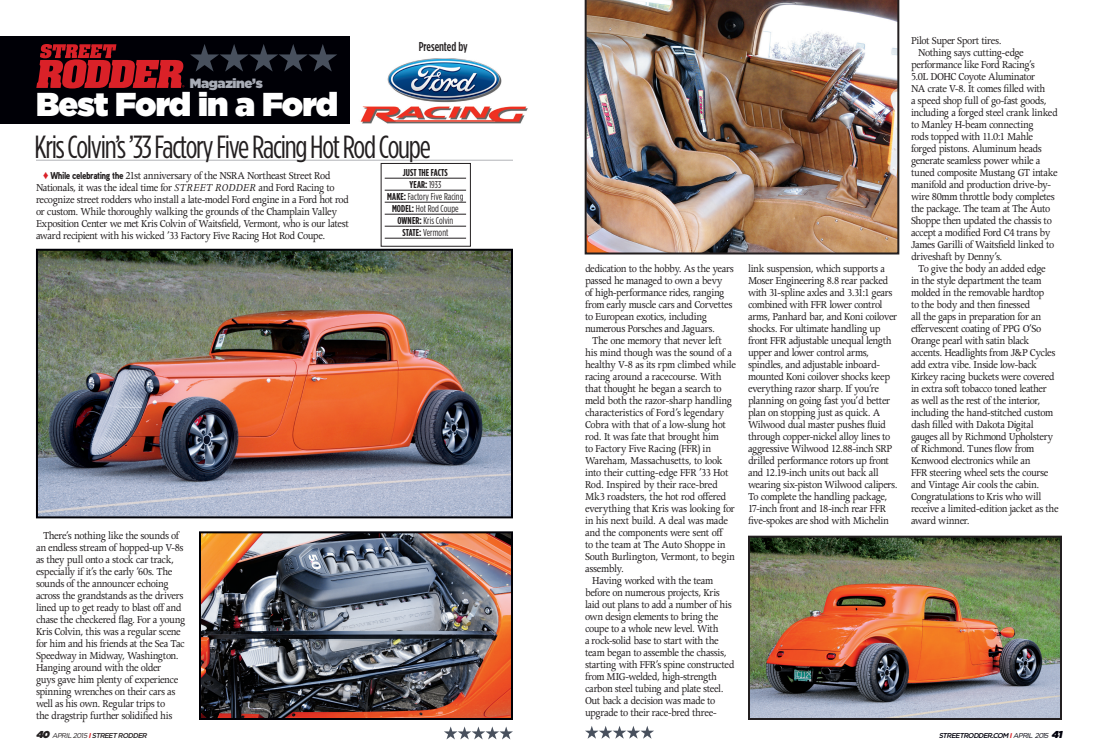
<style>
.page{position:relative;width:1098px;height:756px;background:#fff}
.page>*{position:absolute;margin:0;border:0;box-sizing:border-box;transform-origin:0 0}
.FEAT_HEAD1{font:900 33.1px "Gotham";letter-spacing:-.03em;color:#fff}
.FEAT_HEAD1-2{font:32px "Gotham Condensed";letter-spacing:-.04em;color:#231f20}
.t1{font:900 13.4px "Gotham";letter-spacing:-.025em;color:#a8acb6}
.FEAT_BYLINE{font:500 12.9px "Gotham Condensed";color:#231f20}
.FEAT_BODY{font:12px/12px "Apollo MT Std";letter-spacing:-.04em;color:#231f20;scale:.9 1}
.SPECS_BODY{font:10px "Gotham Condensed";letter-spacing:.005em;color:#231f20}
.SPECS_BODY-2{font:700 10px "Gotham Condensed";letter-spacing:.01em;color:#231f20}
.FOLIO{font:italic 500 7px "Gotham";color:#00000c}
.FOLIO-2{font:italic 500 7px "Gotham";color:#231f20}
.s1{color:#da2128}
.s2{font-family:"Aaux Pro";font-weight:900;font-size:10px}
.s3{font-style:italic}
.s4{font-weight:400}
.s5{font-weight:700}
.s6{font-weight:900;font-size:10px}
.s7{font-weight:700;color:#da2128}
</style>
<div class="page">
<img style="left:39px;top:252px;width:471px;height:263px">
<div style="left:36px;top:249px;width:477px;height:269px;border:2px solid #000006"></div>
<img style="left:585px;top:0;width:314px;height:254px">
<img style="left:202px;top:534px;width:308px;height:183px">
<div style="left:199px;top:531px;width:314px;height:189px;border:2px solid #000006"></div>
<hr style="left:36px;top:160px;width:477px;height:1px;background:#b2b3b7">
<div style="left:381px;top:163px;width:90px;height:84px;border:1px solid #231f20"></div>
<div style="left:0;top:36px;width:350px;height:87px;background:#000006"></div>
<svg style="left:36px;top:44px;width:148px;height:44px"></svg>
<svg style="left:190px;top:44px;width:147px;height:28px"></svg>
<img style="left:360px;top:58px;width:168px;height:65px">
<hr style="left:385px;top:178px;width:81px;height:1px;background:#231f20">
<hr style="left:385px;top:190px;width:81px;height:1px;background:#231f20">
<hr style="left:385px;top:202px;width:81px;height:1px;background:#231f20">
<hr style="left:385px;top:214px;width:81px;height:1px;background:#231f20">
<hr style="left:385px;top:226px;width:81px;height:1px;background:#231f20">
<hr style="left:385px;top:238px;width:81px;height:1px;background:#231f20">
<svg style="left:444px;top:726px;width:69px;height:13px"></svg>
<svg style="left:585px;top:726px;width:69px;height:13px"></svg>
<img style="left:751px;top:539px;width:308px;height:178px">
<div style="left:748px;top:536px;width:314px;height:184px;border:2px solid #231f20"></div>
<p class="t1" style="left:190px;top:74px;width:74px">Magazine’s</p>
<p class="FEAT_HEAD1" style="left:36px;top:81px;width:304px">Best Ford in a Ford</p>
<p class="FEAT_BYLINE" style="left:419px;top:39px;width:50px">Presented by</p>
<p class="FEAT_HEAD1-2" style="left:35px;top:129px;width:398px">Kris Colvin’s ’33 Factory Five Racing Hot Rod Coupe</p>
<p class="FEAT_BODY" style="left:36px;top:170px;width:349px;text-indent:7px"><span class="s1">♦</span> <span class="s2">While celebrating the</span> 21st anniversary of the NSRA Northeast Street Rod Nationals, it was the ideal time for <span class="s3">STREET RODDER</span> and Ford Racing to recognize street rodders who install a late-model Ford engine in a Ford hot rod or custom. While thoroughly walking the grounds of the Champlain Valley Exposition Center we met Kris Colvin of Waitsfield, Vermont, who is our latest award recipient with his wicked ’33 Factory Five Racing Hot Rod Coupe.</p>
<p class="SPECS_BODY-2" style="left:403px;top:166px;width:46px">JUST THE FACTS</p>
<p class="SPECS_BODY-2" style="left:410px;top:178px;width:33px">YEAR: <span class="s4">1933</span></p>
<p class="SPECS_BODY" style="left:387px;top:191px;width:78px"><span class="s5">MAKE:</span> Factory Five Racing</p>
<p class="SPECS_BODY" style="left:392px;top:203px;width:68px"><span class="s5">MODEL:</span> Hot Rod Coupe</p>
<p class="SPECS_BODY" style="left:397px;top:215px;width:57px"><span class="s5">OWNER:</span> Kris Colvin</p>
<p class="SPECS_BODY" style="left:402px;top:227px;width:47px"><span class="s5">STATE:</span> Vermont</p>
<p class="FEAT_BODY" style="left:36px;top:530px;width:168px;text-indent:7px">There’s nothing like the sounds of an endless stream of hopped-up V-8s as they pull onto a stock car track, especially if it’s the early ’60s. The sounds of the announcer echoing across the grandstands as the drivers lined up to get ready to blast off and chase the checkered flag. For a young Kris Colvin, this was a regular scene for him and his friends at the Sea Tac Speedway in Midway, Washington.<br>Hanging around with the older<br>guys gave him plenty of experience spinning wrenches on their cars as well as his own. Regular trips to<br>the dragstrip further solidified his</p>
<p class="FEAT_BODY" style="left:585px;top:263px;width:167px">dedication to the hobby. As the years passed he managed to own a bevy of high-performance rides, ranging from early muscle cars and Corvettes to European exotics, including numerous Porsches and Jaguars.</p>
<p class="FEAT_BODY" style="left:585px;top:335px;width:169px;text-indent:7px">The one memory that never left his mind though was the sound of a healthy V-8 as its rpm climbed while racing around a racecourse. With that thought he began a search to meld both the razor-sharp handling characteristics of Ford’s legendary<br>Cobra with that of a low-slung hot rod. It was fate that brought him<br>to Factory Five Racing (FFR) in<br>Wareham, Massachusetts, to look into their cutting-edge FFR ’33 Hot<br>Rod. Inspired by their race-bred<br>Mk3 roadsters, the hot rod offered everything that Kris was looking for in his next build. A deal was made and the components were sent off<br>to the team at The Auto Shoppe in<br>South Burlington, Vermont, to begin assembly.</p>
<p class="FEAT_BODY" style="left:585px;top:575px;width:168px;text-indent:7px">Having worked with the team before on numerous projects, Kris laid out plans to add a number of his own design elements to bring the coupe to a whole new level. With<br>a rock-solid base to start with the team began to assemble the chassis, starting with FFR’s spine constructed from MIG-welded, high-strength carbon steel tubing and plate steel.<br>Out back a decision was made to upgrade to their race-bred three-</p>
<p class="FEAT_BODY" style="left:748px;top:263px;width:168px">link suspension, which supports a Moser Engineering 8.8 rear packed with 31-spline axles and 3.31:1 gears combined with FFR lower control arms, Panhard bar, and Koni coilover shocks. For ultimate handling up front FFR adjustable unequal length upper and lower control arms, spindles, and adjustable inboard&shy;mounted Koni coilover shocks keep everything razor sharp. If you’re planning on going fast you’d better plan on stopping just as quick. A Wilwood dual master pushes fluid through copper-nickel alloy lines to aggressive Wilwood 12.88-inch SRP drilled performance rotors up front and 12.19-inch units out back all wearing six-piston Wilwood calipers.<br>To complete the handling package, 17-inch front and 18-inch rear FFR five-spokes are shod with Michelin</p>
<p class="FEAT_BODY" style="left:911px;top:35px;width:102px">Pilot Super Sport tires.</p>
<p class="FEAT_BODY" style="left:911px;top:47px;width:165px;text-indent:7px">Nothing says cutting-edge performance like Ford Racing’s<br>5.0L DOHC Coyote Aluminator<br>NA crate V-8. It comes filled with<br>a speed shop full of go-fast goods, including a forged steel crank linked to Manley H-beam connecting<br>rods topped with 11.0:1 Mahle forged pistons. Aluminum heads generate seamless power while a tuned composite Mustang GT intake manifold and production drive-by&shy;wire 80mm throttle body completes the package. The team at The Auto<br>Shoppe then updated the chassis to accept a modified Ford C4 trans by<br>James Garilli of Waitsfield linked to driveshaft by Denny’s.</p>
<p class="FEAT_BODY" style="left:911px;top:263px;width:166px;text-indent:7px">To give the body an added edge<br>in the style department the team molded in the removable hardtop<br>to the body and then finessed<br>all the gaps in preparation for an effervescent coating of PPG O’So<br>Orange pearl with satin black accents. Headlights from J&amp;P Cycles add extra vibe. Inside low-back<br>Kirkey racing buckets were covered in extra soft tobacco toned leather<br>as well as the rest of the interior, including the hand-stitched custom dash filled with Dakota Digital gauges all by Richmond Upholstery of Richmond. Tunes flow from<br>Kenwood electronics while an<br>FFR steering wheel sets the course and Vintage Air cools the cabin.<br>Congratulations to Kris who will receive a limited-edition jacket as the award winner.</p>
<p class="FOLIO-2" style="left:36px;top:731px;width:114px"><span class="s6">40</span> <span class="s4">APRIL2015</span><span class="s7">I</span> STREETRODDER</p>
<p class="FOLIO" style="left:939px;top:731px;width:127px">STREETRODDER.COM <span class="s7">I</span><span class="s4">APRIL2015</span> <span class="s6">41</span></p>
</div>
